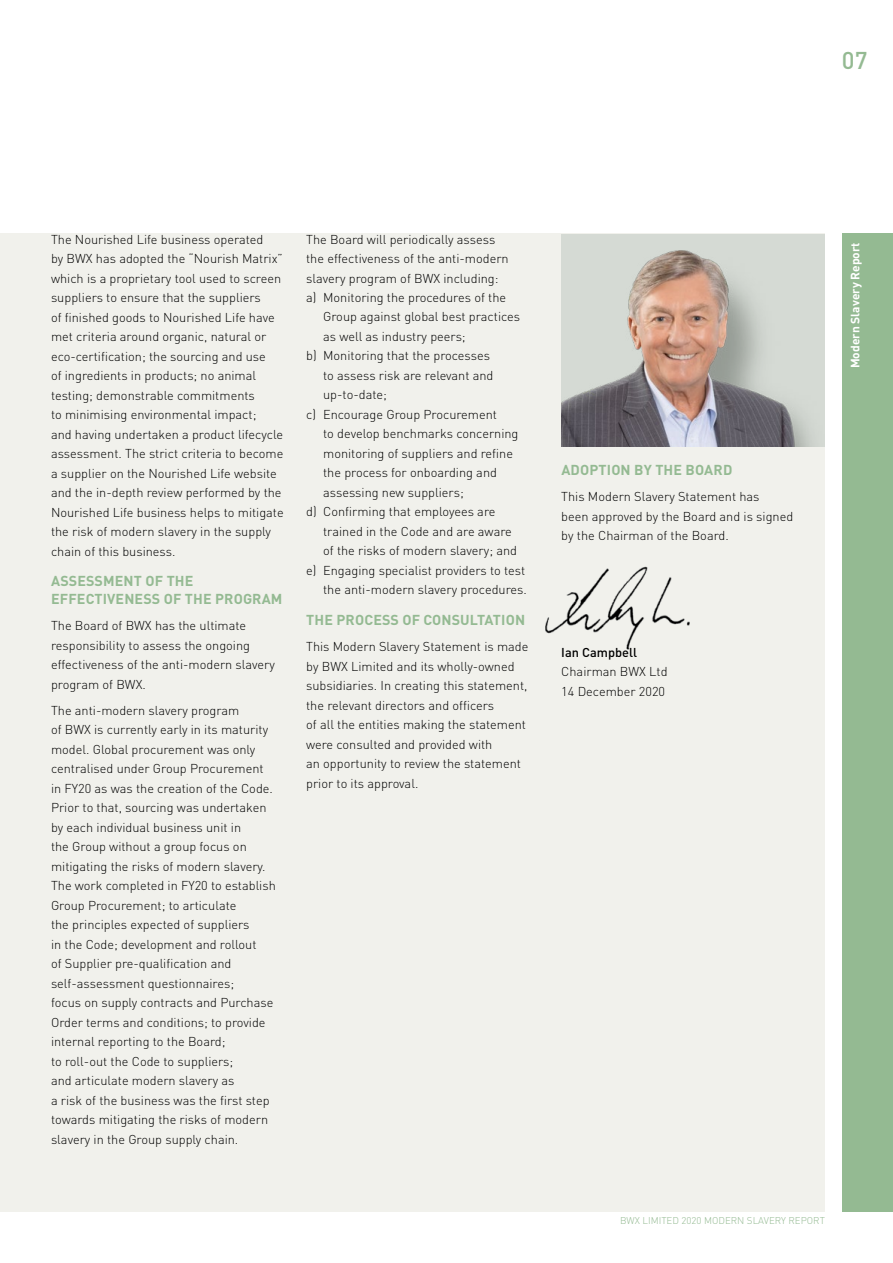
<style>
.page{position:relative;width:893px;height:1263px;background:#fff}
.page>*{position:absolute;margin:0;border:0;box-sizing:border-box;transform-origin:0 0}
.t1{font:500 24px "DIN Pro";color:#94ba92}
.t2{font:700 14.25px/18px "DIN Pro";letter-spacing:.01em;color:#94ba92}
.t3{font:300 12.75px/19.5px "DIN Pro";color:#000}
.t4{font:500 12.75px "DIN Pro";color:#000}
.t5{font:700 12px "DIN Pro";color:#fff}
.t6{font:300 9.75px "DIN Pro";color:#94ba92}
</style>
<div class="page">
<div style="left:0;top:234px;width:825px;height:978px;background:#f1f1ec"></div>
<div style="left:842px;top:234px;width:51px;height:978px;background:#94ba92"></div>
<img style="left:561px;top:234px;width:264px;height:212px">
<img style="left:545px;top:566px;width:145px;height:84px">
<h1 class="t1" style="left:842px;top:44px;width:27px">07</h1>
<p class="t3" style="left:51px;top:229px;width:234px">The Nourished Life business operated<br>by BWX has adopted the “Nourish Matrix” which is a proprietary tool used to screen suppliers to ensure that the suppliers<br>of finished goods to Nourished Life have met criteria around organic, natural or eco-certification; the sourcing and use<br>of ingredients in products; no animal testing; demonstrable commitments<br>to minimising environmental impact;<br>and having undertaken a product lifecycle assessment. The strict criteria to become a supplier on the Nourished Life website and the in-depth review performed by the Nourished Life business helps to mitigate the risk of modern slavery in the supply chain of this business.</p>
<p class="t2" style="left:51px;top:572px;width:233px">ASSESSMENT OF THE<br>EFFECTIVENESS OF THE PROGRAM</p>
<p class="t3" style="left:51px;top:615px;width:225px">The Board of BWX has the ultimate responsibility to assess the ongoing effectiveness of the anti-modern slavery program of BWX.</p>
<p class="t3" style="left:51px;top:700px;width:226px">The anti-modern slavery program<br>of BWX is currently early in its maturity model. Global procurement was only centralised under Group Procurement in FY20 as was the creation of the Code.<br>Prior to that, sourcing was undertaken by each individual business unit in<br>the Group without a group focus on mitigating the risks of modern slavery.<br>The work completed in FY20 to establish Group Procurement; to articulate<br>the principles expected of suppliers<br>in the Code; development and rollout<br>of Supplier pre-qualification and self-assessment questionnaires;<br>focus on supply contracts and Purchase Order terms and conditions; to provide internal reporting to the Board;<br>to roll-out the Code to suppliers;<br>and articulate modern slavery as<br>a risk of the business was the first step towards mitigating the risks of modern slavery in the Group supply chain.</p>
<p class="t3" style="left:306px;top:229px;width:191px">The Board will periodically assess</p>
<p class="t3" style="left:306px;top:248px;width:204px">the effectiveness of the anti-modern</p>
<p class="t3" style="left:306px;top:268px;width:194px">slavery program of BWX including:</p>
<p class="t3" style="left:306px;top:287px;width:201px">a) Monitoring the procedures of the</p>
<p class="t3" style="left:323px;top:307px;width:198px">Group against global best practices</p>
<p class="t3" style="left:323px;top:326px;width:144px">as well as industry peers;</p>
<p class="t3" style="left:306px;top:346px;width:185px">b) Monitoring that the processes</p>
<p class="t3" style="left:323px;top:365px;width:172px">to assess risk are relevant and</p>
<p class="t3" style="left:323px;top:385px;width:65px">up-to-date;</p>
<p class="t3" style="left:306px;top:404px;width:192px">c) Encourage Group Procurement</p>
<p class="t3" style="left:323px;top:424px;width:197px">to develop benchmarks concerning</p>
<p class="t3" style="left:323px;top:443px;width:191px">monitoring of suppliers and refine</p>
<p class="t3" style="left:323px;top:463px;width:175px">the process for onboarding and</p>
<p class="t3" style="left:323px;top:482px;width:142px">assessing new suppliers;</p>
<p class="t3" style="left:306px;top:502px;width:191px">d) Confirming that employees are</p>
<p class="t3" style="left:323px;top:521px;width:190px">trained in the Code and are aware</p>
<p class="t3" style="left:323px;top:541px;width:195px">of the risks of modern slavery; and</p>
<p class="t3" style="left:306px;top:560px;width:221px">e) Engaging specialist providers to test</p>
<p class="t3" style="left:323px;top:580px;width:205px">the anti-modern slavery procedures.</p>
<p class="t2" style="left:306px;top:611px;width:220px">THE PROCESS OF CONSULTATION</p>
<p class="t3" style="left:306px;top:636px;width:224px">This Modern Slavery Statement is made by BWX Limited and its wholly-owned subsidiaries. In creating this statement, the relevant directors and officers<br>of all the entities making the statement were consulted and provided with<br>an opportunity to review the statement prior to its approval.</p>
<p class="t2" style="left:561px;top:461px;width:173px">ADOPTION BY THE BOARD</p>
<p class="t3" style="left:561px;top:486px;width:233px">This Modern Slavery Statement has<br>been approved by the Board and is signed by the Chairman of the Board.</p>
<p class="t4" style="left:561px;top:644px;width:77px">Ian Campbell</p>
<p class="t3" style="left:561px;top:662px;width:108px">Chairman BWX Ltd<br>14 December 2020</p>
<p class="t5" style="left:847px;top:368px;width:127px;rotate:-90deg">Modern Slavery Report</p>
<p class="t6" style="left:620px;top:1214px;width:206px">BWX LIMITED 2020 MODERN SLAVERY REPORT</p>
</div>
